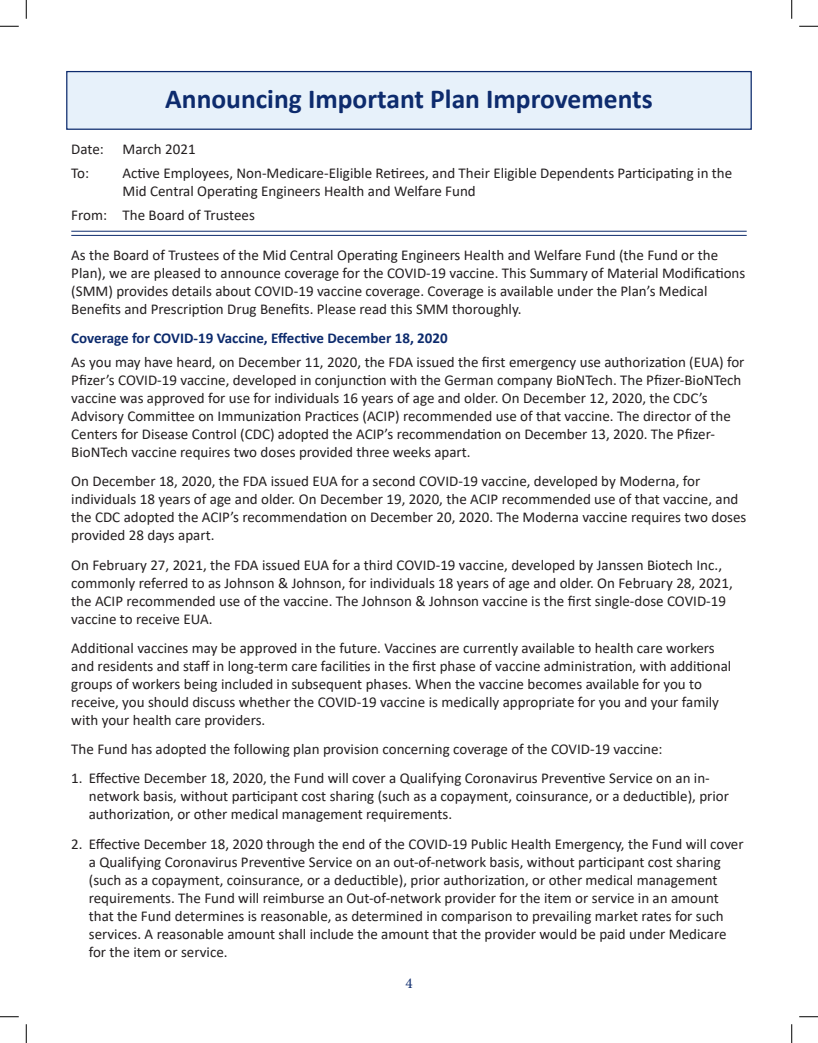
<style>
.page{position:relative;width:818px;height:1043px;background:#fff}
.page>*{position:absolute;margin:0;border:0;box-sizing:border-box;transform-origin:0 0}
.t1{font:700 27.5px "Calibri";color:#0d2b6d}
.t2{font:15px/18px "Calibri";color:#231f20}
.t3{font:700 15px "Calibri";color:#0d2b6d}
.t4{font:15px "Minion Pro";color:#0d2b6d}
</style>
<div class="page">
<div style="left:66px;top:71px;width:685px;height:59px;background:#e7f1fa;border:1px solid #0d2b6d"></div>
<hr style="left:71px;top:231px;width:675px;height:1px;background:#0d2b6d">
<hr style="left:71px;top:235px;width:675px;height:1px;background:#0d2b6d">
<svg style="left:0;top:25px;width:19px;height:2px"></svg>
<svg style="left:799px;top:25px;width:19px;height:2px"></svg>
<svg style="left:0;top:1016px;width:19px;height:1px"></svg>
<svg style="left:799px;top:1016px;width:19px;height:1px"></svg>
<svg style="left:25px;top:0;width:2px;height:19px"></svg>
<svg style="left:25px;top:1024px;width:2px;height:18px"></svg>
<svg style="left:791px;top:0;width:1px;height:19px"></svg>
<svg style="left:791px;top:1024px;width:1px;height:18px"></svg>
<h1 class="t1" style="left:165px;top:80px;width:489px">Announcing Important Plan Improvements</h1>
<p class="t2" style="left:71px;top:137px;width:126px;line-height:23.6px">Date: March 2021<br>To:</p>
<p class="t2" style="left:123px;top:163px;width:611px">Active Employees, Non-Medicare-Eligible Retirees, and Their Eligible Dependents Participating in the<br>Mid Central Operating Engineers Health and Welfare Fund</p>
<p class="t2" style="left:71px;top:205px;width:185px">From: The Board of Trustees</p>
<p class="t2" style="left:71px;top:246px;width:675px">As the Board of Trustees of the Mid Central Operating Engineers Health and Welfare Fund (the Fund or the Plan), we are pleased to announce coverage for the COVID-19 vaccine. This Summary of Material Modifications (SMM) provides details about COVID-19 vaccine coverage. Coverage is available under the Plan’s Medical Benefits and Prescription Drug Benefits. Please read this SMM thoroughly.</p>
<p class="t3" style="left:71px;top:328px;width:378px">Coverage for COVID-19 Vaccine, Effective December 18, 2020</p>
<p class="t2" style="left:71px;top:352px;width:674px">As you may have heard, on December 11, 2020, the FDA issued the first emergency use authorization (EUA) for Pfizer’s COVID-19 vaccine, developed in conjunction with the German company BioNTech. The Pfizer-BioNTech vaccine was approved for use for individuals 16 years of age and older. On December 12, 2020, the CDC’s Advisory Committee on Immunization Practices (ACIP) recommended use of that vaccine. The director of the Centers for Disease Control (CDC) adopted the ACIP’s recommendation on December 13, 2020. The Pfizer-BioNTech vaccine requires two doses provided three weeks apart.</p>
<p class="t2" style="left:71px;top:472px;width:676px">On December 18, 2020, the FDA issued EUA for a second COVID-19 vaccine, developed by Moderna, for individuals 18 years of age and older. On December 19, 2020, the ACIP recommended use of that vaccine, and the CDC adopted the ACIP’s recommendation on December 20, 2020. The Moderna vaccine requires two doses provided 28 days apart.</p>
<p class="t2" style="left:71px;top:555px;width:663px">On February 27, 2021, the FDA issued EUA for a third COVID-19 vaccine, developed by Janssen Biotech Inc., commonly referred to as Johnson &amp; Johnson, for individuals 18 years of age and older. On February 28, 2021, the ACIP recommended use of the vaccine. The Johnson &amp; Johnson vaccine is the first single-dose COVID-19 vaccine to receive EUA.</p>
<p class="t2" style="left:71px;top:638px;width:661px">Additional vaccines may be approved in the future. Vaccines are currently available to health care workers and residents and staff in long-term care facilities in the first phase of vaccine administration, with additional groups of workers being included in subsequent phases. When the vaccine becomes available for you to receive, you should discuss whether the COVID-19 vaccine is medically appropriate for you and your family with your health care providers.</p>
<p class="t2" style="left:71px;top:739px;width:592px">The Fund has adopted the following plan provision concerning coverage of the COVID-19 vaccine:</p>
<p class="t2" style="left:89px;top:769px;width:641px;text-indent:-18px">1. Effective December 18, 2020, the Fund will cover a Qualifying Coronavirus Preventive Service on an in&shy;network basis, without participant cost sharing (such as a copayment, coinsurance, or a deductible), prior authorization, or other medical management requirements.</p>
<p class="t2" style="left:89px;top:834px;width:656px;text-indent:-18px">2. Effective December 18, 2020 through the end of the COVID-19 Public Health Emergency, the Fund will cover a Qualifying Coronavirus Preventive Service on an out-of-network basis, without participant cost sharing (such as a copayment, coinsurance, or a deductible), prior authorization, or other medical management requirements. The Fund will reimburse an Out-of-network provider for the item or service in an amount that the Fund determines is reasonable, as determined in comparison to prevailing market rates for such services. A reasonable amount shall include the amount that the provider would be paid under Medicare for the item or service.</p>
<p class="t4" style="left:405px;top:973px;width:9px">4</p>
</div>
